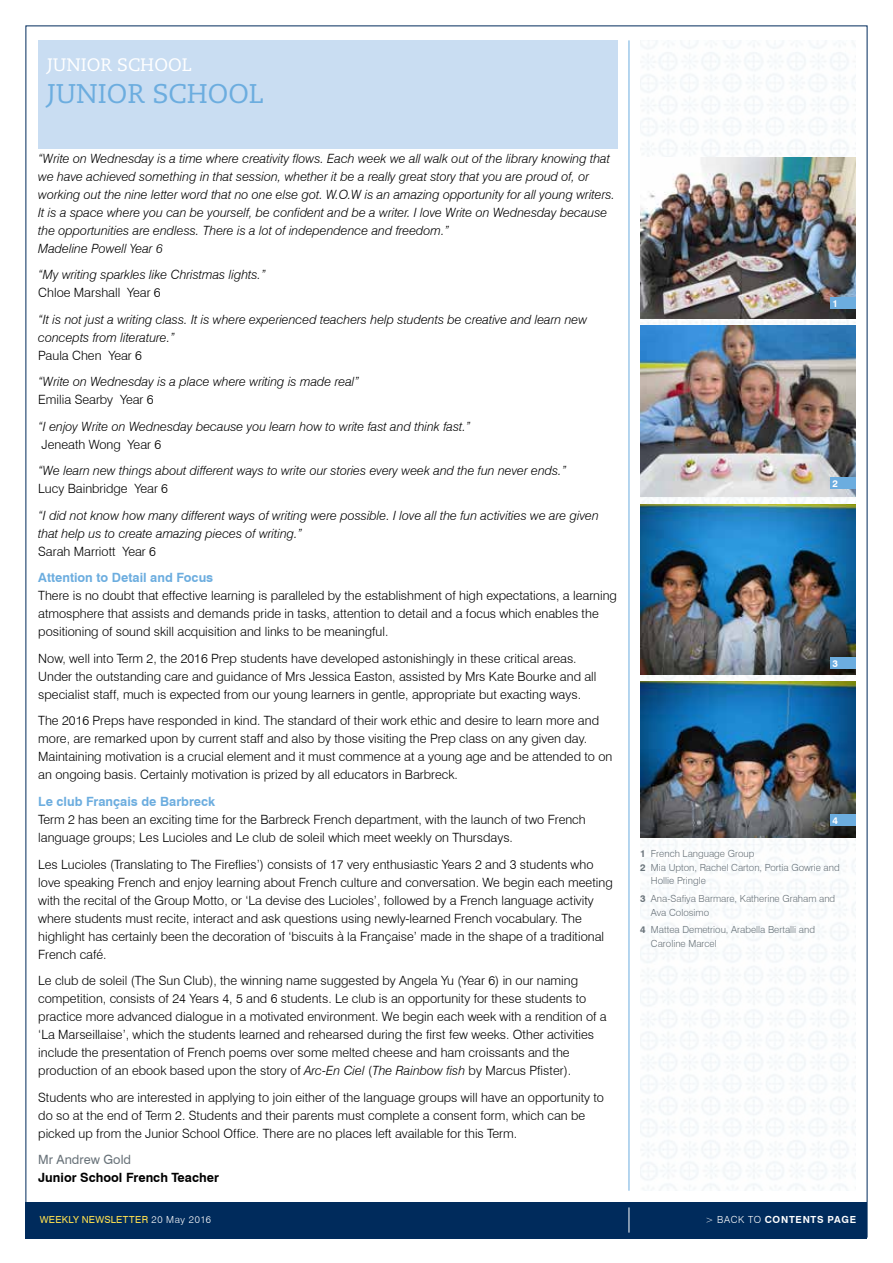
<style>
.page{position:relative;width:893px;height:1263px;background:#fff}
.page>*{position:absolute;margin:0;border:0;box-sizing:border-box;transform-origin:0 0}
.t1{font:27px "Caecilia LT Std";color:#6caddf}
.t2{font:18px "Caecilia LT Std";color:#fff}
.t3{font:300 12.75px/18px "Swiss 721 BT";color:#000}
.t4{font:italic 300 12.75px/18px "Swiss 721 BT";color:#000}
.t5{font:700 12.75px "Swiss 721 BT";color:#6caddf}
.t6{font:700 12.75px "Swiss 721 BT";color:#000}
.t7{font:12.75px "Swiss 721 BT";color:#687279}
.t8{font:300 9.75px/13.5px "Swiss 721 BT";color:#687279}
.t9{font:9.75px "Swiss 721 BT";letter-spacing:.03em;color:#ffe14f}
.t10{font:700 9.75px "Swiss 721 BT";letter-spacing:.075em;color:#fff}
.s1{font-style:italic}
.s2{font-weight:700}
.s3{font-weight:300;color:#fff}
.s4{font-weight:300}
</style>
<div class="page">
<div style="left:26px;top:1202px;width:841px;height:36px;background:#002b5c"></div>
<hr style="left:629px;top:40px;width:1px;height:1151px;background:#6caddf">
<div style="left:38px;top:40px;width:580px;height:109px;background:#c9ddf2"></div>
<img style="left:640px;top:40px;width:216px;height:1151px">
<svg style="left:629px;top:1207px;width:1px;height:25px"></svg>
<img style="left:640px;top:158px;width:216px;height:160px">
<img style="left:640px;top:681px;width:216px;height:156px">
<img style="left:640px;top:325px;width:216px;height:171px">
<img style="left:640px;top:504px;width:216px;height:171px">
<div style="left:830px;top:298px;width:26px;height:11px;background:#6caddf"></div>
<div style="left:830px;top:477px;width:26px;height:12px;background:#6caddf"></div>
<div style="left:830px;top:657px;width:26px;height:12px;background:#6caddf"></div>
<div style="left:830px;top:814px;width:26px;height:11px;background:#6caddf"></div>
<h2 class="t2" style="left:47px;top:54px;width:146px">JUNIOR SCHOOL</h2>
<h1 class="t1" style="left:47px;top:78px;width:218px">JUNIOR SCHOOL</h1>
<p class="t4" style="left:38px;top:149px;width:578px">“Write on Wednesday is a time where creativity flows. Each week we all walk out of the library knowing that we have achieved something in that session, whether it be a really great story that you are proud of, or working out the nine letter word that no one else got. W.O.W is an amazing opportunity for all young writers.<br>It is a space where you can be yourself, be confident and be a writer. I love Write on Wednesday because the opportunities are endless. There is a lot of independence and freedom.”<br>Madeline Powell Year 6</p>
<p class="t4" style="left:38px;top:266px;width:229px">“My writing sparkles like Christmas lights.”</p>
<p class="t3" style="left:38px;top:284px;width:124px">Chloe Marshall Year 6</p>
<p class="t4" style="left:38px;top:310px;width:550px">“It is not just a writing class. It is where experienced teachers help students be creative and learn new concepts from literature.”</p>
<p class="t3" style="left:38px;top:346px;width:105px">Paula Chen Year 6</p>
<p class="t4" style="left:38px;top:373px;width:322px">“Write on Wednesday is a place where writing is made real”</p>
<p class="t3" style="left:38px;top:391px;width:117px">Emilia Searby Year 6</p>
<p class="t4" style="left:38px;top:417px;width:434px">“I enjoy Write on Wednesday because you learn how to write fast and think fast.”</p>
<p class="t3" style="left:42px;top:435px;width:121px">Jeneath Wong Year 6</p>
<p class="t4" style="left:38px;top:462px;width:530px">“We learn new things about different ways to write our stories every week and the fun never ends.”</p>
<p class="t3" style="left:38px;top:480px;width:131px">Lucy Bainbridge Year 6</p>
<p class="t4" style="left:38px;top:506px;width:562px">“I did not know how many different ways of writing were possible. I love all the fun activities we are given that help us to create amazing pieces of writing.”</p>
<p class="t3" style="left:38px;top:542px;width:119px">Sarah Marriott Year 6</p>
<p class="t5" style="left:38px;top:570px;width:176px">Attention to Detail and Focus</p>
<p class="t3" style="left:38px;top:587px;width:580px">There is no doubt that effective learning is paralleled by the establishment of high expectations, a learning atmosphere that assists and demands pride in tasks, attention to detail and a focus which enables the positioning of sound skill acquisition and links to be meaningful.</p>
<p class="t3" style="left:38px;top:649px;width:560px">Now, well into Term 2, the 2016 Prep students have developed astonishingly in these critical areas.<br>Under the outstanding care and guidance of Mrs Jessica Easton, assisted by Mrs Kate Bourke and all specialist staff, much is expected from our young learners in gentle, appropriate but exacting ways.</p>
<p class="t3" style="left:38px;top:712px;width:576px">The 2016 Preps have responded in kind. The standard of their work ethic and desire to learn more and more, are remarked upon by current staff and also by those visiting the Prep class on any given day.<br>Maintaining motivation is a crucial element and it must commence at a young age and be attended to on an ongoing basis. Certainly motivation is prized by all educators in Barbreck.</p>
<p class="t5" style="left:38px;top:794px;width:179px">Le club Français de Barbreck</p>
<p class="t3" style="left:38px;top:810px;width:549px">Term 2 has been an exciting time for the Barbreck French department, with the launch of two French language groups; Les Lucioles and Le club de soleil which meet weekly on Thursdays.</p>
<p class="t3" style="left:38px;top:855px;width:576px">Les Lucioles (Translating to The Fireflies’) consists of 17 very enthusiastic Years 2 and 3 students who love speaking French and enjoy learning about French culture and conversation. We begin each meeting with the recital of the Group Motto, or ‘La devise des Lucioles’, followed by a French language activity where students must recite, interact and ask questions using newly-learned French vocabulary. The highlight has certainly been the decoration of ‘biscuits à la Française’ made in the shape of a traditional French café.</p>
<p class="t3" style="left:38px;top:971px;width:570px">Le club de soleil (The Sun Club), the winning name suggested by Angela Yu (Year 6) in our naming competition, consists of 24 Years 4, 5 and 6 students. Le club is an opportunity for these students to practice more advanced dialogue in a motivated environment. We begin each week with a rendition of a ‘La Marseillaise’, which the students learned and rehearsed during the first few weeks. Other activities include the presentation of French poems over some melted cheese and ham croissants and the production of an ebook based upon the story of <span class="s1">Arc-En Ciel</span> (<span class="s1">The Rainbow fish</span> by Marcus Pfister).</p>
<p class="t3" style="left:38px;top:1088px;width:567px">Students who are interested in applying to join either of the language groups will have an opportunity to do so at the end of Term 2. Students and their parents must complete a consent form, which can be picked up from the Junior School Office. There are no places left available for this Term.</p>
<p class="t7" style="left:38px;top:1152px;width:94px">Mr Andrew Gold</p>
<p class="t6" style="left:38px;top:1170px;width:182px">Junior School French Teacher</p>
<p class="t10" style="left:832px;top:298px;width:7px">1</p>
<p class="t10" style="left:832px;top:477px;width:7px">2</p>
<p class="t10" style="left:832px;top:657px;width:7px">3</p>
<p class="t10" style="left:832px;top:814px;width:7px">4</p>
<p class="t8" style="left:640px;top:847px;width:116px"><span class="s2">1</span> French Language Group</p>
<p class="t8" style="left:640px;top:861px;width:201px"><span class="s2">2</span> Mia Upton, Rachel Carton, Portia Gowrie and</p>
<p class="t8" style="left:651px;top:874px;width:57px">Hollie Pringle</p>
<p class="t8" style="left:651px;top:892px;width:186px;text-indent:-11px"><span class="s2">3</span> Ana-Safiya Barmare, Katherine Graham and<br>Ava Colosimo</p>
<p class="t8" style="left:651px;top:923px;width:166px;text-indent:-11px"><span class="s2">4</span> Mattea Demetriou, Arabella Bertalli and<br>Caroline Marcel</p>
<p class="t9" style="left:40px;top:1213px;width:173px">WEEKLY NEWSLETTER <span class="s3">20 May 2016</span></p>
<p class="t10" style="left:705px;top:1213px;width:152px"><span class="s4">&gt; BACK TO</span> CONTENTS PAGE</p>
</div>
